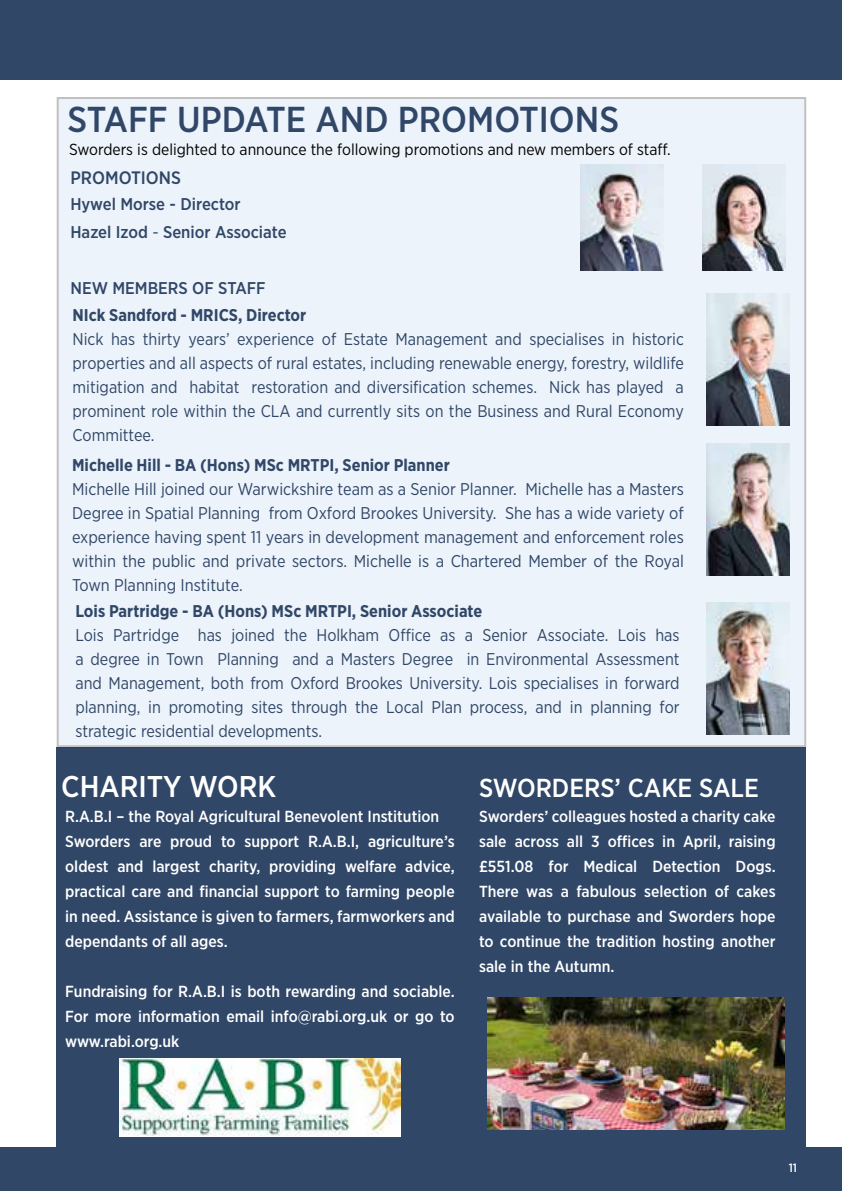
<style>
.page{position:relative;width:842px;height:1191px;background:#fff}
.page>*{position:absolute;margin:0;border:0;box-sizing:border-box;transform-origin:0 0}
.t1{font:500 36px "Gotham Narrow";color:#304768}
.t2{font:500 30px "Gotham Narrow";color:#fff}
.t3{font:500 26px "Gotham Narrow";color:#fff}
.t4{font:500 18px "Gotham Narrow";color:#304768}
.t5{font:17px/24px "Gotham Narrow";color:#304768;text-align:justify}
.t6{font:700 17px "Gotham Narrow";color:#304768}
.t7{font:500 17px/28px "Gotham Narrow";color:#304768}
.t8{font:500 16px/25px "Gotham Narrow";color:#fff;text-align:justify}
.t9{font:16px "Gotham Narrow";color:#000}
.t10{font:500 12px "Gotham Narrow";color:#fff}
.s1{font-weight:400}
</style>
<div class="page">
<div style="left:0;top:0;width:842px;height:79px;background:#304768"></div>
<div style="left:0;top:1148px;width:842px;height:43px;background:#304768"></div>
<div style="left:57px;top:747px;width:749px;height:400px;background:#304768"></div>
<img style="left:119px;top:1058px;width:281px;height:78px">
<div style="left:58px;top:98px;width:747px;height:648px;background:#edf3fa"></div>
<img style="left:706px;top:443px;width:84px;height:132px">
<img style="left:706px;top:603px;width:84px;height:132px">
<img style="left:580px;top:165px;width:84px;height:105px">
<img style="left:702px;top:164px;width:83px;height:106px">
<img style="left:488px;top:997px;width:296px;height:132px">
<img style="left:706px;top:293px;width:84px;height:132px">
<h1 class="t1" style="left:67px;top:96px;width:553px">STAFF UPDATE AND PROMOTIONS</h1>
<p class="t9" style="left:69px;top:139px;width:603px">Sworders is delighted to announce the following promotions and new members of staff.</p>
<p class="t4" style="left:70px;top:167px;width:112px">PROMOTIONS</p>
<p class="t7" style="left:70px;top:189px;width:218px">Hywel Morse - Director<br>Hazel Izod <span class="s1">-</span> Senior Associate</p>
<p class="t7" style="left:70px;top:273px;width:197px">NEW MEMBERS OF STAFF</p>
<p class="t6" style="left:73px;top:304px;width:235px">NIck Sandford - MRICS, Director</p>
<p class="t5" style="left:73px;top:327px;width:613px">Nick has thirty years’ experience of Estate Management and specialises in historic properties and all aspects of rural estates, including renewable energy, forestry, wildlife mitigation and habitat restoration and diversification schemes. Nick has played a prominent role within the CLA and currently sits on the Business and Rural Economy Committee.</p>
<p class="t6" style="left:72px;top:454px;width:379px">Michelle Hill - BA (Hons) MSc MRTPI, Senior Planner</p>
<p class="t5" style="left:72px;top:476px;width:613px">Michelle Hill joined our Warwickshire team as a Senior Planner. Michelle has a Masters Degree in Spatial Planning from Oxford Brookes University. She has a wide variety of experience having spent 11 years in development management and enforcement roles within the public and private sectors. Michelle is a Chartered Member of the Royal Town Planning Institute.</p>
<p class="t6" style="left:75px;top:600px;width:408px">Lois Partridge - BA (Hons) MSc MRTPI, Senior Associate</p>
<p class="t5" style="left:75px;top:623px;width:606px">Lois Partridge has joined the Holkham Office as a Senior Associate. Lois has a degree in Town Planning and a Masters Degree in Environmental Assessment and Management, both from Oxford Brookes University. Lois specialises in forward planning, in promoting sites through the Local Plan process, and in planning for strategic residential developments.</p>
<h2 class="t2" style="left:61px;top:767px;width:217px">CHARITY WORK</h2>
<p class="t8" style="left:65px;top:804px;width:391px;text-align:left">R.A.B.I – the Royal Agricultural Benevolent Institution Sworders are proud to support R.A.B.I, agriculture’s oldest and largest charity, providing welfare advice, practical care and financial support to farming people in need. Assistance is given to farmers, farmworkers and dependants of all ages.</p>
<p class="t8" style="left:65px;top:979px;width:391px">Fundraising for R.A.B.I is both rewarding and sociable.<br>For more information email info@rabi.org.uk or go to www.rabi.org.uk</p>
<h3 class="t3" style="left:479px;top:771px;width:281px">SWORDERS’ CAKE SALE</h3>
<p class="t8" style="left:479px;top:804px;width:298px">Sworders’ colleagues hosted a charity cake sale across all 3 offices in April, raising £551.08 for Medical Detection Dogs.<br>There was a fabulous selection of cakes available to purchase and Sworders hope to continue the tradition hosting another sale in the Autumn.</p>
<p class="t10" style="left:789px;top:1160px;width:10px">11</p>
</div>
